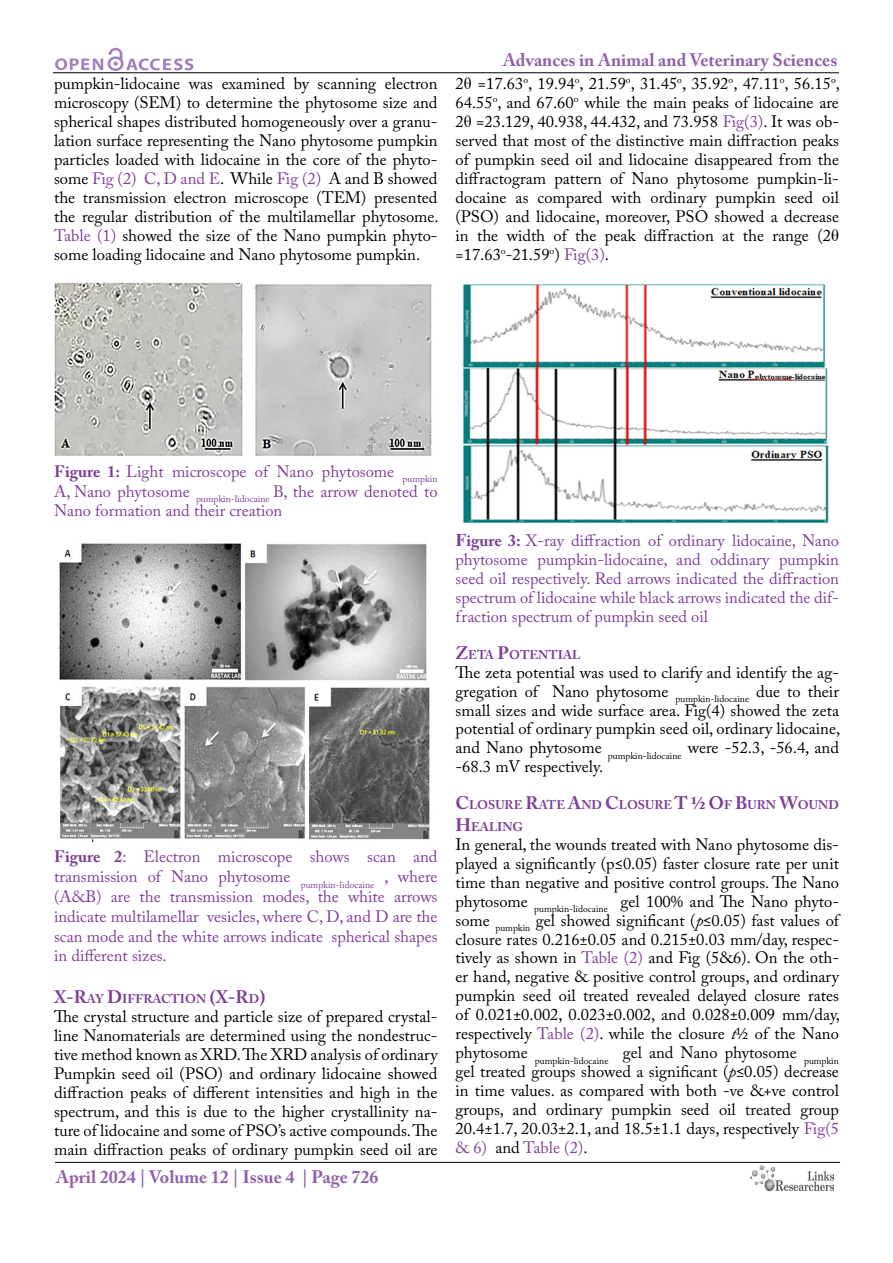
<style>
.page{position:relative;width:893px;height:1263px;background:#fff}
.page>*{position:absolute;margin:0;border:0;box-sizing:border-box;transform-origin:0 0}
.t1{font:700 18px "Adobe Caslon Pro";color:#9161a9}
.t2{font:16.5px/18.9px "Adobe Caslon Pro";color:#000;text-align:justify}
.t3{font:16.5px/19.8px "Adobe Caslon Pro";color:#7f3f98;text-align:justify}
.t4{font:700 12.6px/21.6px "Adobe Caslon Pro";color:#7f3f98}
.s1{color:#7f3f98}
.s2{font-family:"Times New Roman"}
.s3{font-weight:700}
.s4{font-size:18px}
.s5{font-family:"Times New Roman";font-weight:700;font-size:18px}
.s6{font-style:italic}
</style>
<div class="page">
<hr style="left:53px;top:72px;width:786px;height:1px;background:#000">
<hr style="left:55px;top:1162px;width:785px;height:1px;background:#000">
<svg style="left:55px;top:48px;width:138px;height:23px"></svg>
<img style="left:750px;top:1166px;width:83px;height:26px">
<img style="left:54px;top:282px;width:378px;height:174px">
<img style="left:59px;top:543px;width:371px;height:298px">
<img style="left:462px;top:284px;width:367px;height:240px">
<p class="t2" style="left:54px;top:74px;width:386px">pumpkin-lidocaine was examined by scanning electron microscopy (SEM) to determine the phytosome size and spherical shapes distributed homogeneously over a granu&shy;lation surface representing the Nano phytosome pumpkin particles loaded with lidocaine in the core of the phyto&shy;some <span class="s1">Fig (2) C, D and E</span>. While <span class="s1">Fig (2)</span> A and B showed the transmission electron microscope (TEM) presented the regular distribution of the multilamellar phytosome.<br><span class="s1">Table (1)</span> showed the size of the Nano pumpkin phyto&shy;some loading lidocaine and Nano phytosome pumpkin.</p>
<p class="t1" style="left:503px;top:50px;width:336px">Advances in Animal and Veterinary Sciences</p>
<p class="t2" style="left:455px;top:74px;width:386px">2<span class="s2">θ</span> =17.63<sup>o</sup>, 19.94<sup>o</sup>, 21.59<sup>o</sup>, 31.45<sup>o</sup>, 35.92<sup>o</sup>, 47.11<sup>o</sup>, 56.15<sup>o</sup>, 64.55<sup>o</sup>, and 67.60<sup>o</sup> while the main peaks of lidocaine are 2<span class="s2">θ</span> =23.129, 40.938, 44.432, and 73.958 <span class="s1">Fig(3)</span>. It was ob&shy;served that most of the distinctive main diffraction peaks of pumpkin seed oil and lidocaine disappeared from the diffractogram pattern of Nano phytosome pumpkin-li&shy;docaine as compared with ordinary pumpkin seed oil (PSO) and lidocaine, moreover, PSO showed a decrease in the width of the peak diffraction at the range (2<span class="s2">θ </span>=17.63<sup>o</sup>-21.59<sup>o</sup>) <span class="s1">Fig(3)</span>.</p>
<p class="t3" style="left:54px;top:461px;width:385px"><span class="s3">Figure 1:</span> Light microscope of Nano phytosome <sub>pumpkin </sub>A, Nano phytosome <sub>pumpkin-lidocaine</sub> B, the arrow denoted to Nano formation and their creation</p>
<p class="t3" style="left:54px;top:847px;width:385px"><span class="s3">Figure 2</span>: Electron microscope shows scan and transmission of Nano phytosome <sub>pumpkin-lidocaine</sub> , where (A&amp;B) are the transmission modes, the white arrows indicate multilamellar vesicles, where C, D, and D are the scan mode and the white arrows indicate spherical shapes in different sizes.</p>
<p class="t4" style="left:54px;top:987px;width:213px"><span class="s4">X-R</span>AY <span class="s4">D</span>IFFRACTION <span class="s4">(X-R</span>D<span class="s4">)</span></p>
<p class="t2" style="left:54px;top:1006px;width:385px">The crystal structure and particle size of prepared crystal&shy;line Nanomaterials are determined using the nondestruc&shy;tive method known as XRD. The XRD analysis of ordinary Pumpkin seed oil (PSO) and ordinary lidocaine showed diffraction peaks of different intensities and high in the spectrum, and this is due to the higher crystallinity na&shy;ture of lidocaine and some of PSO’s active compounds. The main diffraction peaks of ordinary pumpkin seed oil are</p>
<p class="t1" style="left:56px;top:1166px;width:324px">April 2024 | Volume 12 | Issue 4 | Page 726</p>
<p class="t3" style="left:455px;top:531px;width:385px;line-height:19px"><span class="s5">F</span><span class="s3">igure 3:</span> X-ray diffraction of ordinary lidocaine, Nano phytosome pumpkin-lidocaine, and oddinary pumpkin seed oil respectively. Red arrows indicated the diffraction spectrum of lidocaine while black arrows indicated the dif&shy;fraction spectrum of pumpkin seed oil</p>
<p class="t4" style="left:455px;top:643px;width:126px"><span class="s4">Z</span>ETA <span class="s4">P</span>OTENTIAL</p>
<p class="t2" style="left:455px;top:662px;width:386px">The zeta potential was used to clarify and identify the ag&shy;gregation of Nano phytosome <sub>pumpkin-lidocaine</sub> due to their small sizes and wide surface area. Fig(4) showed the zeta potential of ordinary pumpkin seed oil, ordinary lidocaine, and Nano phytosome <sub>pumpkin-lidocaine</sub> were -52.3, -56.4, and -68.3 mV respectively.</p>
<p class="t4" style="left:455px;top:794px;width:385px"><span class="s4">C</span>LOSURE <span class="s4">R</span>ATE <span class="s4">A</span>ND <span class="s4">C</span>LOSURE <span class="s4">T ½ O</span>F <span class="s4">B</span>URN <span class="s4">W</span>OUND<br><span class="s4">H</span>EALING</p>
<p class="t2" style="left:455px;top:834px;width:386px">In general, the wounds treated with Nano phytosome dis&shy;played a significantly (p≤0.05) faster closure rate per unit time than negative and positive control groups. The Nano phytosome <sub>pumpkin-lidocaine</sub> gel 100% and The Nano phyto&shy;some <sub>pumpkin</sub> gel showed significant (<span class="s6">p</span>≤0.05) fast values of closure rates 0.216±0.05 and 0.215±0.03 mm/day, respec&shy;tively as shown in <span class="s1">Table (2)</span> and Fig (5&amp;6). On the oth&shy;er hand, negative &amp; positive control groups, and ordinary pumpkin seed oil treated revealed delayed closure rates of 0.021±0.002, 0.023±0.002, and 0.028±0.009 mm/day, respectively <span class="s1">Table (2)</span>. while the closure <span class="s6">t</span>½ of the Nano phytosome <sub>pumpkin-lidocaine</sub> gel and Nano phytosome <sub>pumpkin </sub>gel treated groups showed a significant (<span class="s6">p</span>≤0.05) decrease in time values. as compared with both -ve &amp;+ve control groups, and ordinary pumpkin seed oil treated group 20.4±1.7, 20.03±2.1, and 18.5±1.1 days, respectively <span class="s1">Fig(5 &amp; 6)</span> and <span class="s1">Table (2)</span>.</p>
</div>
